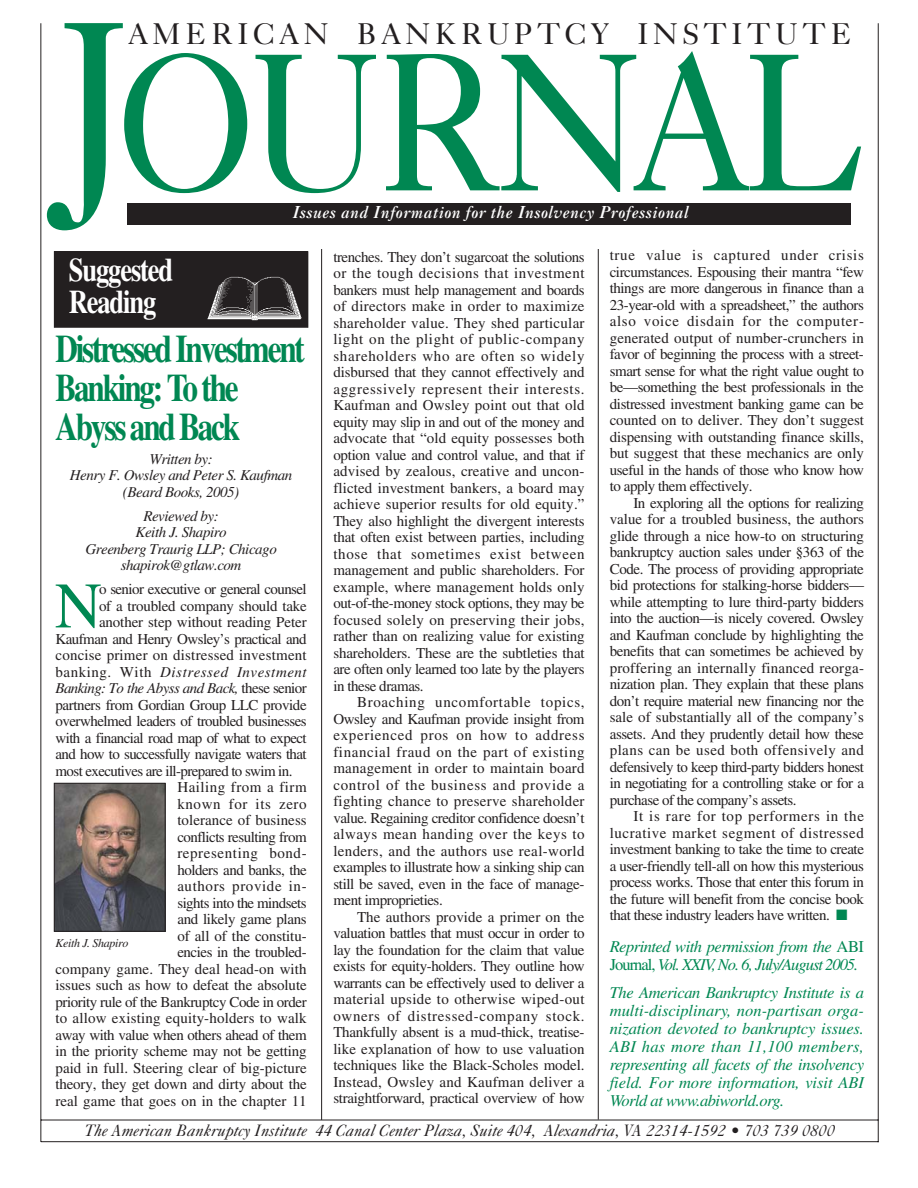
<style>
.page{position:relative;width:918px;height:1188px;background:#fff}
.page>*{position:absolute;margin:0;border:0;box-sizing:border-box;transform-origin:0 0}
.t1{font:196.5px "Caslon Five Forty";letter-spacing:-.05em;color:#008752;scale:.9 1}
.t2{font:64.8px "Times";color:#008752}
.t3{font:700 39px/39px "Times";letter-spacing:-.07em;color:#008752;scale:.8 1}
.t4{font:700 33px/31.5px "Times";letter-spacing:-.04em;color:#fff;scale:.8 1}
.t5{font:30px "Caslon Five Forty";letter-spacing:.145em;color:#231f20}
.t6{font:italic 16.5px/18px "Times";letter-spacing:-.03em;color:#008752}
.t7{font:italic 16.5px "Caslon Five Forty";color:#231f20}
.t8{font:italic 16.5px "Caslon Three";letter-spacing:.025em;color:#fff}
.t9{font:15px/16.5px "Times";letter-spacing:-.03em;color:#231f20;text-align:justify}
.t10{font:italic 15px/16.5px "Times";letter-spacing:-.03em;color:#231f20;text-align:center}
.t11{font:15px "Times";letter-spacing:-.005em;color:#231f20}
.t12{font:15px "Times";letter-spacing:.01em;color:#231f20}
.t13{font:15px "Times";color:#231f20}
.t14{font:15px "Times";letter-spacing:-.01em;color:#231f20}
.t15{font:15px "Times";letter-spacing:.005em;color:#231f20}
.t16{font:15px "Times";letter-spacing:.04em;color:#231f20}
.t17{font:italic 15px "Times";letter-spacing:.035em;color:#231f20}
.t18{font:15px "Times";letter-spacing:.035em;color:#231f20}
.t19{font:italic 12px "Times";letter-spacing:-.03em;color:#231f20}
.s1{font-size:242.4px}
.s2{font-style:normal}
.s3{color:#008752}
</style>
<div class="page">
<hr style="left:598px;top:249px;width:1px;height:871px;background:#231f20">
<div style="left:127px;top:203px;width:723px;height:22px;background:#231f20"></div>
<hr style="left:41px;top:1120px;width:837px;height:1px;background:#231f20">
<hr style="left:41px;top:1141px;width:837px;height:1px;background:#231f20">
<hr style="left:41px;top:23px;width:1px;height:1119px;background:#231f20">
<hr style="left:878px;top:23px;width:1px;height:1119px;background:#231f20">
<hr style="left:321px;top:249px;width:1px;height:871px;background:#231f20">
<div style="left:54px;top:252px;width:254px;height:75px;background:#231f20"></div>
<div style="left:54px;top:251px;width:254px;height:77px;border:1px solid #231f20"></div>
<img style="left:207px;top:276px;width:97px;height:51px">
<img style="left:56px;top:785px;width:107px;height:145px">
<div style="left:54px;top:783px;width:111px;height:149px;border:1px solid #231f20"></div>
<h3 class="t5" style="left:128px;top:23px;width:725px">AMERICAN BANKRUPTCY INSTITUTE</h3>
<h1 class="t1" style="left:48px;top:53px;width:913px"><span class="s1">J</span>OURNAL</h1>
<p class="t8" style="left:292px;top:206px;width:398px">Issues and Information for the Insolvency Professional</p>
<h3 class="t4" style="left:69px;top:258px;width:132px">Suggested<br>Reading</h3>
<h3 class="t3" style="left:55px;top:333px;width:313px">Distressed Investment<br>Banking: To the<br>Abyss and Back</h3>
<p class="t10" style="left:70px;top:452px;width:224px">Written by:<br>Henry F. Owsley and Peter S. Kaufman (Beard Books, 2005)</p>
<p class="t10" style="left:85px;top:509px;width:193px">Reviewed by:<br>Keith J. Shapiro<br>Greenberg Traurig LLP; Chicago shapirok@gtlaw.com</p>
<h2 class="t2" style="left:55px;top:582px;width:48px">N</h2>
<p class="t9" style="left:99px;top:583px;width:209px">o senior executive or general counsel</p>
<p class="t9" style="left:99px;top:599px;width:209px">of a troubled company should take</p>
<p class="t11" style="left:99px;top:617px;width:209px">another step without reading Peter</p>
<p class="t9" style="left:56px;top:632px;width:253px">Kaufman and Henry Owsley’s practical and</p>
<p class="t12" style="left:56px;top:650px;width:253px">concise primer on distressed investment</p>
<p class="t17" style="left:56px;top:666px;width:253px"><span class="s2">banking. With</span> Distressed Investment</p>
<p class="t10" style="left:56px;top:681px;width:253px">Banking: To the Abyss and Back, <span class="s2">these senior</span></p>
<p class="t9" style="left:56px;top:698px;width:253px">partners from Gordian Group LLC provide</p>
<p class="t9" style="left:56px;top:715px;width:253px">overwhelmed leaders of troubled businesses</p>
<p class="t9" style="left:56px;top:731px;width:253px">with a financial road map of what to expect</p>
<p class="t9" style="left:56px;top:748px;width:253px">and how to successfully navigate waters that</p>
<p class="t9" style="left:56px;top:764px;width:239px">most executives are ill-prepared to swim in.</p>
<p class="t18" style="left:177px;top:782px;width:131px">Hailing from a firm</p>
<p class="t16" style="left:177px;top:798px;width:131px">known for its zero</p>
<p class="t15" style="left:177px;top:815px;width:131px">tolerance of business</p>
<p class="t9" style="left:177px;top:830px;width:131px">conflicts resulting from</p>
<p class="t16" style="left:177px;top:848px;width:131px">representing bond-</p>
<p class="t9" style="left:177px;top:863px;width:131px">holders and banks, the</p>
<p class="t16" style="left:177px;top:881px;width:131px">authors provide in-</p>
<p class="t9" style="left:177px;top:896px;width:131px">sights into the mindsets</p>
<p class="t9" style="left:177px;top:913px;width:131px">and likely game plans</p>
<p class="t11" style="left:177px;top:930px;width:131px">of all of the constitu-</p>
<p class="t9" style="left:177px;top:946px;width:131px">encies in the troubled-</p>
<p class="t15" style="left:56px;top:963px;width:253px">company game. They deal head-on with</p>
<p class="t11" style="left:56px;top:980px;width:253px">issues such as how to defeat the absolute</p>
<p class="t9" style="left:56px;top:995px;width:253px">priority rule of the Bankruptcy Code in order</p>
<p class="t12" style="left:56px;top:1013px;width:253px">to allow existing equity-holders to walk</p>
<p class="t9" style="left:56px;top:1028px;width:253px">away with value when others ahead of them</p>
<p class="t14" style="left:56px;top:1046px;width:253px">in the priority scheme may not be getting</p>
<p class="t13" style="left:56px;top:1062px;width:253px">paid in full. Steering clear of big-picture</p>
<p class="t14" style="left:56px;top:1079px;width:253px">theory, they get down and dirty about the</p>
<p class="t13" style="left:56px;top:1095px;width:253px">real game that goes on in the chapter 11</p>
<p class="t19" style="left:55px;top:939px;width:74px">Keith J. Shapiro</p>
<p class="t9" style="left:333px;top:250px;width:253px">trenches. They don’t sugarcoat the solutions or the tough decisions that investment bankers must help management and boards of directors make in order to maximize shareholder value. They shed particular light on the plight of public-company shareholders who are often so widely disbursed that they cannot effectively and aggressively represent their interests.<br>Kaufman and Owsley point out that old equity may slip in and out of the money and advocate that “old equity possesses both option value and control value, and that if advised by zealous, creative and uncon&shy;flicted investment bankers, a board may achieve superior results for old equity.” They also highlight the divergent interests that often exist between parties, including those that sometimes exist between management and public shareholders. For example, where management holds only out-of-the-money stock options, they may be focused solely on preserving their jobs, rather than on realizing value for existing shareholders. These are the subtleties that are often only learned too late by the players in these dramas.</p>
<p class="t9" style="left:333px;top:695px;width:253px;text-indent:24px">Broaching uncomfortable topics, Owsley and Kaufman provide insight from experienced pros on how to address financial fraud on the part of existing management in order to maintain board control of the business and provide a fighting chance to preserve shareholder value. Regaining creditor confidence doesn’t always mean handing over the keys to lenders, and the authors use real-world examples to illustrate how a sinking ship can still be saved, even in the face of manage&shy;ment improprieties.</p>
<p class="t9" style="left:333px;top:910px;width:253px;text-indent:24px">The authors provide a primer on the valuation battles that must occur in order to lay the foundation for the claim that value exists for equity-holders. They outline how warrants can be effectively used to deliver a material upside to otherwise wiped-out owners of distressed-company stock.<br>Thankfully absent is a mud-thick, treatise&shy;like explanation of how to use valuation techniques like the Black-Scholes model.<br>Instead, Owsley and Kaufman deliver a straightforward, practical overview of how</p>
<p class="t9" style="left:610px;top:248px;width:256px">true value is captured under crisis circumstances. Espousing their mantra “few things are more dangerous in finance than a 23-year-old with a spreadsheet,” the authors also voice disdain for the computer&shy;generated output of number-crunchers in favor of beginning the process with a street&shy;smart sense for what the right value ought to be—something the best professionals in the distressed investment banking game can be counted on to deliver. They don’t suggest dispensing with outstanding finance skills, but suggest that these mechanics are only useful in the hands of those who know how to apply them effectively.</p>
<p class="t9" style="left:610px;top:496px;width:256px;text-indent:24px">In exploring all the options for realizing value for a troubled business, the authors glide through a nice how-to on structuring bankruptcy auction sales under §363 of the Code. The process of providing appropriate bid protections for stalking-horse bidders— while attempting to lure third-party bidders into the auction—is nicely covered. Owsley and Kaufman conclude by highlighting the benefits that can sometimes be achieved by proffering an internally financed reorga&shy;nization plan. They explain that these plans don’t require material new financing nor the sale of substantially all of the company’s assets. And they prudently detail how these plans can be used both offensively and defensively to keep third-party bidders honest in negotiating for a controlling stake or for a purchase of the company’s assets.</p>
<p class="t9" style="left:610px;top:809px;width:256px;text-indent:24px">It is rare for top performers in the lucrative market segment of distressed investment banking to take the time to create a user-friendly tell-all on how this mysterious process works. Those that enter this forum in the future will benefit from the concise book that these industry leaders have written. <span class="s3">■</span></p>
<p class="t6" style="left:610px;top:938px;width:256px">Reprinted with permission from the <span class="s2">ABI<br>Journal,</span> Vol. XXIV, No. 6, July/August 2005.</p>
<p class="t6" style="left:610px;top:985px;width:256px;text-align:justify">The American Bankruptcy Institute is a multi-disciplinary, non-partisan orga&shy;nization devoted to bankruptcy issues.<br>ABI has more than 11,100 members, representing all facets of the insolvency field. For more information, visit ABI World at www.abiworld.org.</p>
<p class="t7" style="left:85px;top:1124px;width:752px">The American Bankruptcy Institute 44 Canal Center Plaza, Suite 404, Alexandria, VA 22314-1592 • 703 739 0800</p>
</div>
